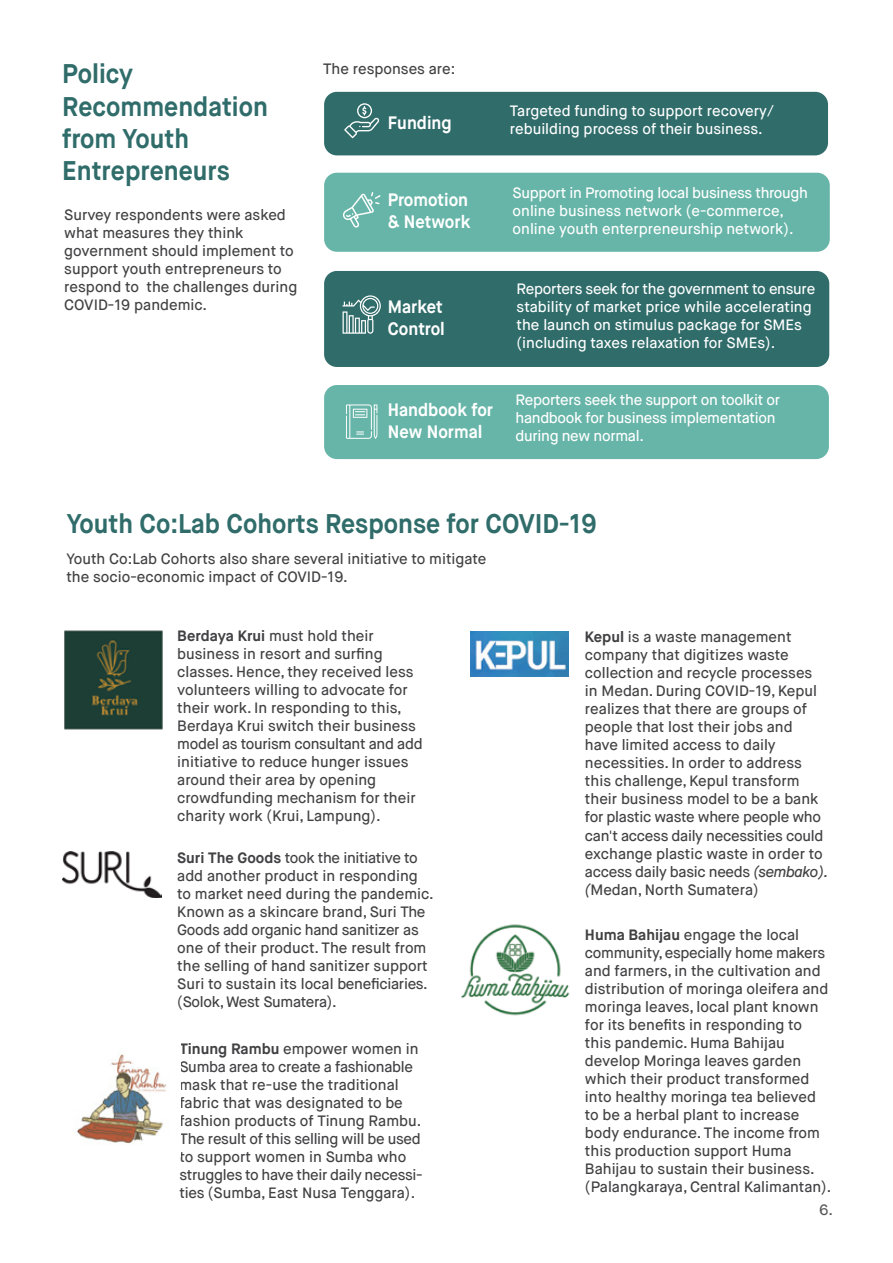
<style>
.page{position:relative;width:893px;height:1263px;background:#fff}
.page>*{position:absolute;margin:0;border:0;box-sizing:border-box;transform-origin:0 0}
.t1{font:700 27px/32.4px "Maison Neue";color:#2f6c6a;scale:.94 1}
.t2{font:700 18px/21.6px "Maison Neue";color:#fff;scale:.94 1}
.t3{font:500 15px/18px "Maison Neue";color:#414042}
.t4{font:500 15px/18px "Maison Neue";color:#fff}
.t5{font:500 15px/18px "Maison Neue";letter-spacing:-.02em;color:#fff}
.t6{font:500 15px "Maison Neue";color:#58595b}
.s1{font-weight:700}
.s2{font-style:italic}
</style>
<div class="page">
<div style="left:324px;top:92px;width:504px;height:63px;background:#2f6c6a;border-radius:13px"></div>
<div style="left:324px;top:173px;width:506px;height:79px;background:#67b5a8;border-radius:13px"></div>
<div style="left:324px;top:271px;width:505px;height:96px;background:#2f6c6a;border-radius:13px"></div>
<div style="left:324px;top:385px;width:505px;height:74px;background:#67b5a8;border-radius:13px"></div>
<img style="left:461px;top:924px;width:109px;height:92px">
<img style="left:64px;top:630px;width:99px;height:100px">
<img style="left:62px;top:852px;width:99px;height:45px">
<img style="left:76px;top:1054px;width:91px;height:90px">
<img style="left:471px;top:631px;width:97px;height:45px">
<svg style="left:344px;top:103px;width:35px;height:35px"></svg>
<svg style="left:343px;top:192px;width:38px;height:36px"></svg>
<svg style="left:343px;top:295px;width:38px;height:39px"></svg>
<svg style="left:346px;top:404px;width:31px;height:35px"></svg>
<h1 class="t1" style="left:62px;top:58px;width:220px">Policy<br>Recommendation from Youth<br>Entrepreneurs</h1>
<p class="t3" style="left:64px;top:205px;width:235px">Survey respondents were asked what measures they think government should implement to support youth entrepreneurs to respond to the challenges during<br>COVID-19 pandemic.</p>
<p class="t3" style="left:323px;top:60px;width:134px">The responses are:</p>
<p class="t2" style="left:388px;top:112px;width:70px">Funding</p>
<p class="t4" style="left:510px;top:102px;width:266px">Targeted funding to support recovery/ rebuilding process of their business.</p>
<p class="t2" style="left:388px;top:189px;width:89px">Promotion &amp; Network</p>
<p class="t4" style="left:513px;top:184px;width:297px">Support in Promoting local business through online business network (e-commerce, online youth enterpreneurship network).</p>
<p class="t2" style="left:388px;top:296px;width:62px">Market<br>Control</p>
<p class="t4" style="left:517px;top:280px;width:300px">Reporters seek for the government to ensure stability of market price while accelerating the launch on stimulus package for SMEs (including taxes relaxation for SMEs).</p>
<p class="t2" style="left:388px;top:399px;width:114px">Handbook for<br>New Normal</p>
<p class="t5" style="left:515px;top:391px;width:266px">Reporters seek the support on toolkit or handbook for business implementation during new normal.</p>
<h1 class="t1" style="left:67px;top:507px;width:565px">Youth Co:Lab Cohorts Response for COVID-19</h1>
<p class="t3" style="left:66px;top:550px;width:422px">Youth Co:Lab Cohorts also share several initiative to mitigate the socio-economic impact of COVID-19.</p>
<p class="t3" style="left:177px;top:627px;width:247px"><span class="s1">Berdaya Krui</span> must hold their business in resort and surfing classes. Hence, they received less volunteers willing to advocate for their work. In responding to this, Berdaya Krui switch their business model as tourism consultant and add initiative to reduce hunger issues around their area by opening crowdfunding mechanism for their charity work (Krui, Lampung).</p>
<p class="t3" style="left:177px;top:849px;width:258px"><span class="s1">Suri The Goods</span> took the initiative to add another product in responding to market need during the pandemic.<br>Known as a skincare brand, Suri The Goods add organic hand sanitizer as one of their product. The result from the selling of hand sanitizer support Suri to sustain its local beneficiaries. (Solok, West Sumatera).</p>
<p class="t3" style="left:179px;top:1040px;width:245px"><span class="s1">Tinung Rambu</span> empower women in Sumba area to create a fashionable mask that re-use the traditional fabric that was designated to be fashion products of Tinung Rambu.<br>The result of this selling will be used to support women in Sumba who struggles to have their daily necessi&shy;ties (Sumba, East Nusa Tenggara).</p>
<p class="t3" style="left:585px;top:628px;width:245px"><span class="s1">Kepul</span> is a waste management company that digitizes waste collection and recycle processes in Medan. During COVID-19, Kepul realizes that there are groups of people that lost their jobs and have limited access to daily necessities. In order to address this challenge, Kepul transform their business model to be a bank for plastic waste where people who can't access daily necessities could exchange plastic waste in order to access daily basic needs <span class="s2">(sembako). (</span>Medan, North Sumatera)</p>
<p class="t3" style="left:585px;top:926px;width:248px"><span class="s1">Huma Bahijau</span> engage the local community, especially home makers and farmers, in the cultivation and distribution of moringa oleifera and moringa leaves, local plant known for its benefits in responding to this pandemic. Huma Bahijau develop Moringa leaves garden which their product transformed into healthy moringa tea believed to be a herbal plant to increase body endurance. The income from this production support Huma Bahijau to sustain their business. (Palangkaraya, Central Kalimantan).</p>
<p class="t6" style="left:819px;top:1200px;width:15px">6.</p>
</div>
